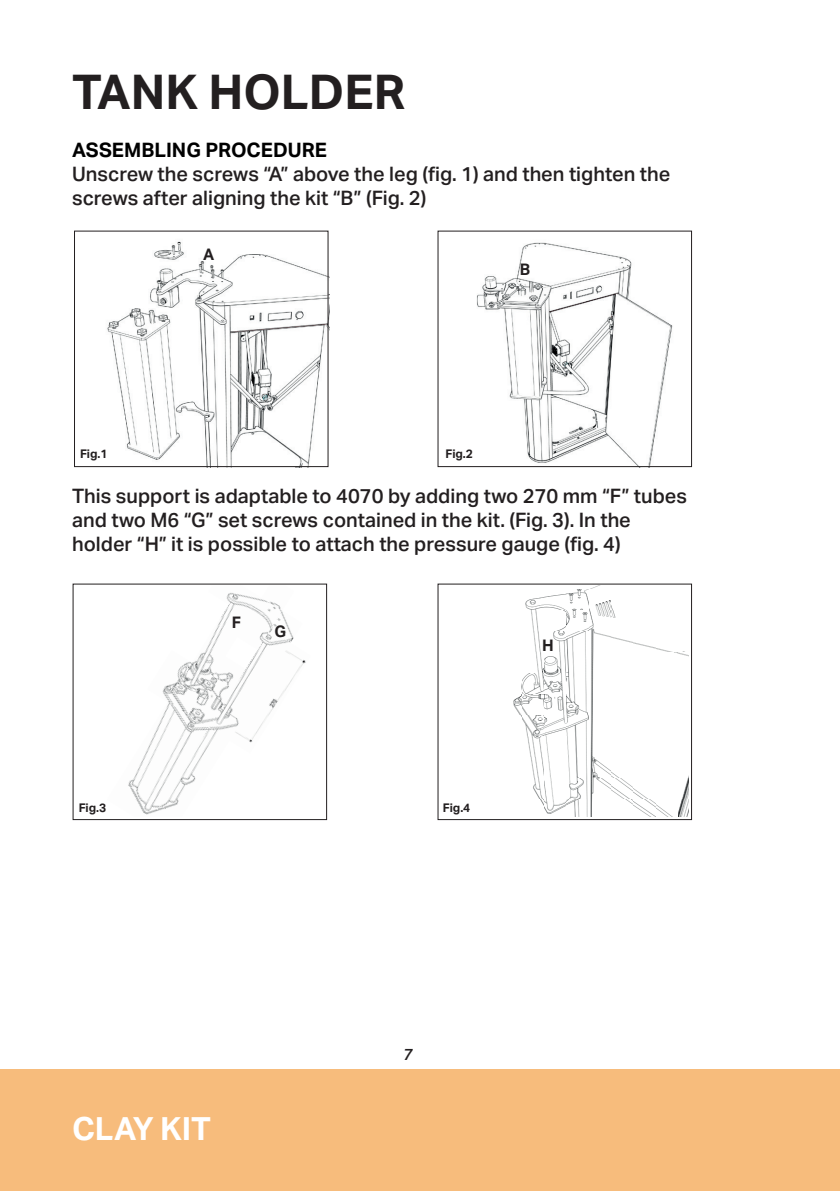
<style>
.page{position:relative;width:840px;height:1191px;background:#fff}
.page>*{position:absolute;margin:0;border:0;box-sizing:border-box;transform-origin:0 0}
.t1{font:700 48px "Aktiv Grotesk";color:#231f20}
.t2{font:700 32px "Aktiv Grotesk";color:#fff}
.t3{font:500 20px/24px "Aktiv Grotesk";color:#231f20}
.t4{font:700 20px "Aktiv Grotesk";color:#000}
.t5{font:700 16px "Aktiv Grotesk";color:#231f20}
.t6{font:italic 500 16px "Aktiv Grotesk";color:#231f20}
.t7{font:700 12px "Aktiv Grotesk";letter-spacing:-.01em;color:#231f20}
</style>
<div class="page">
<div style="left:0;top:1069px;width:839px;height:122px;background:#f7bc7c"></div>
<img style="left:74px;top:230px;width:255px;height:237px">
<img style="left:437px;top:230px;width:255px;height:237px">
<div style="left:74px;top:231px;width:254px;height:236px;border:1px solid #231f20"></div>
<div style="left:72px;top:583px;width:255px;height:237px;border:1px solid #231f20"></div>
<img style="left:226px;top:593px;width:3px;height:8px">
<img style="left:229px;top:593px;width:26px;height:11px">
<img style="left:218px;top:604px;width:31px;height:20px">
<img style="left:209px;top:624px;width:16px;height:19px">
<img style="left:249px;top:598px;width:32px;height:19px">
<img style="left:270px;top:610px;width:24px;height:33px">
<img style="left:237px;top:617px;width:33px;height:11px">
<img style="left:258px;top:630px;width:32px;height:19px">
<img style="left:246px;top:649px;width:19px;height:20px">
<img style="left:278px;top:643px;width:28px;height:28px">
<img style="left:278px;top:662px;width:20px;height:27px">
<img style="left:192px;top:643px;width:24px;height:20px">
<img style="left:180px;top:663px;width:33px;height:19px">
<img style="left:162px;top:669px;width:18px;height:31px">
<img style="left:168px;top:682px;width:32px;height:20px">
<img style="left:160px;top:702px;width:28px;height:19px">
<img style="left:213px;top:656px;width:20px;height:20px">
<img style="left:200px;top:676px;width:33px;height:19px">
<img style="left:233px;top:669px;width:20px;height:19px">
<img style="left:221px;top:688px;width:22px;height:20px">
<img style="left:188px;top:695px;width:33px;height:20px">
<img style="left:176px;top:715px;width:33px;height:19px">
<img style="left:209px;top:708px;width:29px;height:19px">
<img style="left:196px;top:727px;width:33px;height:20px">
<img style="left:272px;top:682px;width:14px;height:25px">
<img style="left:241px;top:701px;width:33px;height:23px">
<img style="left:229px;top:721px;width:33px;height:22px">
<img style="left:151px;top:721px;width:19px;height:20px">
<img style="left:142px;top:741px;width:18px;height:19px">
<img style="left:132px;top:760px;width:20px;height:20px">
<img style="left:128px;top:780px;width:11px;height:13px">
<img style="left:164px;top:734px;width:27px;height:20px">
<img style="left:152px;top:754px;width:29px;height:19px">
<img style="left:184px;top:747px;width:24px;height:19px">
<img style="left:172px;top:766px;width:25px;height:20px">
<img style="left:139px;top:773px;width:31px;height:20px">
<img style="left:133px;top:793px;width:27px;height:22px">
<img style="left:160px;top:786px;width:25px;height:19px">
<img style="left:153px;top:805px;width:23px;height:10px">
<img style="left:525px;top:593px;width:41px;height:80px">
<img style="left:566px;top:585px;width:45px;height:88px">
<img style="left:611px;top:605px;width:22px;height:38px">
<img style="left:633px;top:642px;width:52px;height:10px">
<img style="left:521px;top:673px;width:72px;height:21px">
<img style="left:513px;top:694px;width:9px;height:23px">
<img style="left:522px;top:694px;width:89px;height:122px">
<img style="left:674px;top:652px;width:14px;height:4px">
<img style="left:682px;top:778px;width:6px;height:21px">
<img style="left:611px;top:771px;width:22px;height:34px">
<img style="left:633px;top:788px;width:23px;height:28px">
<img style="left:656px;top:799px;width:32px;height:17px">
<h1 class="t1" style="left:72px;top:63px;width:334px">TANK HOLDER</h1>
<p class="t4" style="left:72px;top:138px;width:256px">ASSEMBLING PROCEDURE</p>
<p class="t3" style="left:72px;top:162px;width:599px">Unscrew the screws “A” above the leg (fig. 1) and then tighten the screws after aligning the kit “B” (Fig. 2)</p>
<p class="t7" style="left:80px;top:446px;width:29px">Fig.1</p>
<p class="t5" style="left:203px;top:244px;width:13px">A</p>
<p class="t5" style="left:519px;top:260px;width:12px">B</p>
<p class="t7" style="left:445px;top:446px;width:29px">Fig.2</p>
<p class="t3" style="left:72px;top:484px;width:616px">This support is adaptable to 4070 by adding two 270 mm “F” tubes and two M6 “G” set screws contained in the kit. (Fig. 3). In the holder “H” it is possible to attach the pressure gauge (fig. 4)</p>
<p class="t5" style="left:232px;top:612px;width:11px">F</p>
<p class="t5" style="left:274px;top:621px;width:13px">G</p>
<p class="t7" style="left:79px;top:800px;width:29px">Fig.3</p>
<p class="t7" style="left:442px;top:800px;width:29px">Fig.4</p>
<p class="t5" style="left:542px;top:635px;width:13px">H</p>
<h2 class="t2" style="left:72px;top:1108px;width:140px">CLAY KIT</h2>
<p class="t6" style="left:403px;top:1045px;width:6px">7</p>
</div>
